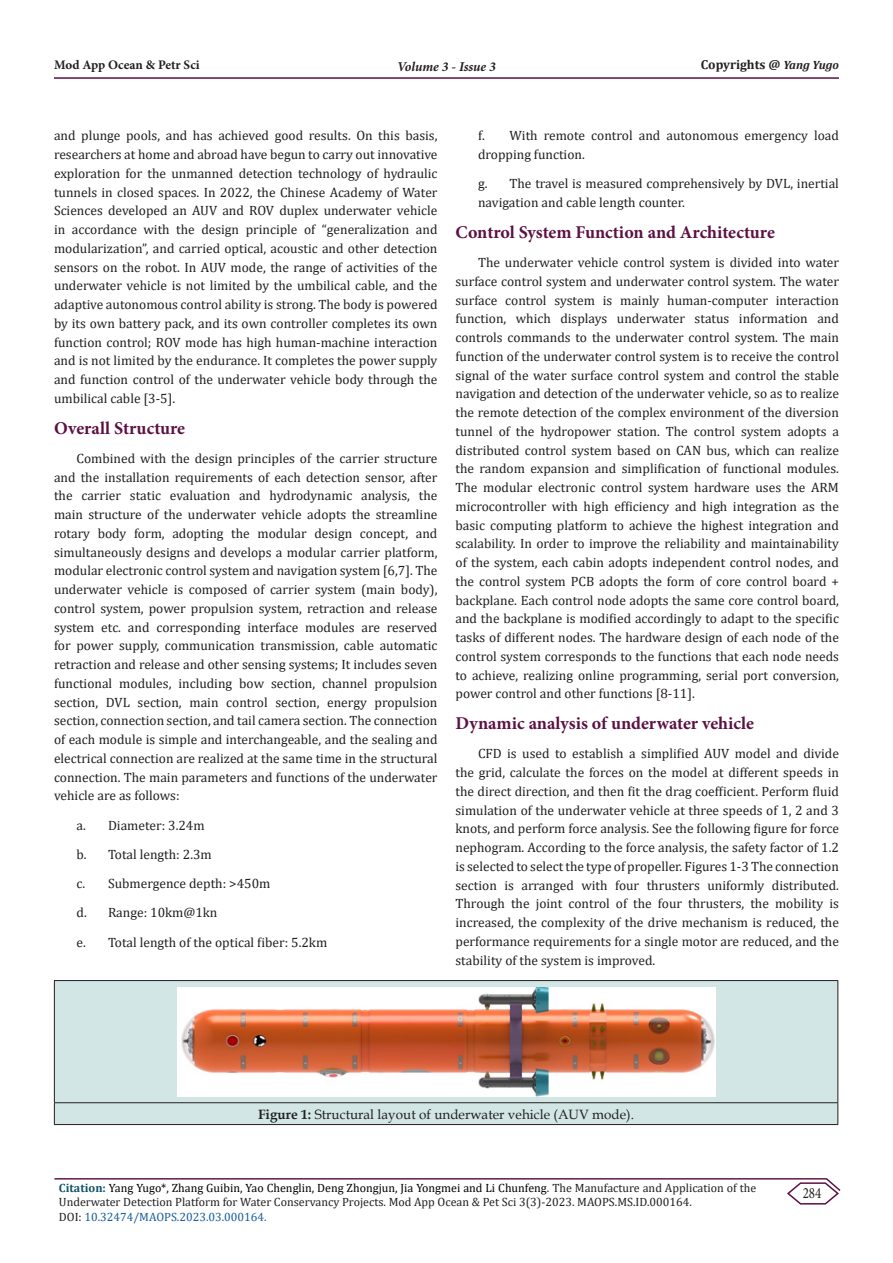
<style>
.page{position:relative;width:893px;height:1263px;background:#fff}
.page>*{position:absolute;margin:0;border:0;box-sizing:border-box;transform-origin:0 0}
.t1{font:700 18px "Minion Pro";color:#5c1043}
.t2{font:15.75px "Minion Pro";color:#231f20;scale:.83 1}
.t3{font:13.5px/18.8px "Cambria";color:#231f20;text-align:justify}
.t4{font:13.5px "Book Antiqua";color:#231f20}
.t5{font:italic 700 13.5px "Minion Pro";letter-spacing:-.005em;color:#231f20}
.t6{font:700 13.05px "Minion Pro";color:#231f20}
.t7{font:700 13.05px "Cambria";color:#231f20}
.t8{font:12px/14.4px "Cambria";color:#231f20}
.t9{font:12px "Cambria";color:#175d9e}
.s1{font-style:italic;font-size:12px}
.s2{font-weight:700}
.s3{font-weight:700;color:#0e536a}
.s4{color:#000}
.s5{color:#231f20}
</style>
<div class="page">
<hr style="left:54px;top:1178px;width:773px;height:1px;background:#5c1043">
<hr style="left:54px;top:77px;width:785px;height:2px;background:#5c1043">
<svg style="left:786px;top:1178px;width:55px;height:27px"></svg>
<div style="left:55px;top:981px;width:782px;height:143px;background:#d2e6e6"></div>
<hr style="left:54px;top:980px;width:784px;height:1px;background:#231f20">
<hr style="left:54px;top:981px;width:1px;height:121px;background:#231f20">
<hr style="left:837px;top:981px;width:1px;height:121px;background:#231f20">
<hr style="left:54px;top:1102px;width:784px;height:1px;background:#231f20">
<svg style="left:54px;top:1103px;width:1px;height:21px"></svg>
<svg style="left:837px;top:1103px;width:1px;height:21px"></svg>
<hr style="left:54px;top:1124px;width:784px;height:1px;background:#231f20">
<img style="left:178px;top:987px;width:537px;height:110px">
<p class="t6" style="left:54px;top:55px;width:147px">Mod App Ocean &amp; Petr Sci</p>
<p class="t5" style="left:397px;top:57px;width:100px">Volume 3 - Issue 3</p>
<p class="t7" style="left:701px;top:55px;width:140px">Copyrights @ <span class="s1">Yang Yugo</span></p>
<p class="t3" style="left:54px;top:126px;width:385px">and plunge pools, and has achieved good results. On this basis, researchers at home and abroad have begun to carry out innovative exploration for the unmanned detection technology of hydraulic tunnels in closed spaces. In 2022, the Chinese Academy of Water Sciences developed an AUV and ROV duplex underwater vehicle in accordance with the design principle of “generalization and modularization”, and carried optical, acoustic and other detection sensors on the robot. In AUV mode, the range of activities of the underwater vehicle is not limited by the umbilical cable, and the adaptive autonomous control ability is strong. The body is powered by its own battery pack, and its own controller completes its own function control; ROV mode has high human-machine interaction and is not limited by the endurance. It completes the power supply and function control of the underwater vehicle body through the umbilical cable [3-5].</p>
<p class="t1" style="left:54px;top:415px;width:133px">Overall Structure</p>
<p class="t3" style="left:54px;top:449px;width:385px;text-indent:22px">Combined with the design principles of the carrier structure and the installation requirements of each detection sensor, after the carrier static evaluation and hydrodynamic analysis, the main structure of the underwater vehicle adopts the streamline rotary body form, adopting the modular design concept, and simultaneously designs and develops a modular carrier platform, modular electronic control system and navigation system [6,7]. The underwater vehicle is composed of carrier system (main body), control system, power propulsion system, retraction and release system etc. and corresponding interface modules are reserved for power supply, communication transmission, cable automatic retraction and release and other sensing systems; It includes seven functional modules, including bow section, channel propulsion section, DVL section, main control section, energy propulsion section, connection section, and tail camera section. The connection of each module is simple and interchangeable, and the sealing and electrical connection are realized at the same time in the structural connection. The main parameters and functions of the underwater vehicle are as follows:</p>
<p class="t3" style="left:76px;top:815px;width:130px">a. Diameter: 3.24m</p>
<p class="t3" style="left:76px;top:845px;width:137px">b. Total length: 2.3m</p>
<p class="t3" style="left:76px;top:874px;width:195px">c. Submergence depth: &gt;450m</p>
<p class="t3" style="left:76px;top:903px;width:142px">d. Range: 10km@1kn</p>
<p class="t3" style="left:76px;top:932px;width:252px">e. Total length of the optical fiber: 5.2km</p>
<p class="t3" style="left:478px;top:126px;width:362px">f. With remote control and autonomous emergency load dropping function.</p>
<p class="t3" style="left:478px;top:174px;width:362px">g. The travel is measured comprehensively by DVL, inertial navigation and cable length counter.</p>
<p class="t1" style="left:455px;top:219px;width:321px">Control System Function and Architecture</p>
<p class="t3" style="left:455px;top:253px;width:385px;text-indent:22px">The underwater vehicle control system is divided into water surface control system and underwater control system. The water surface control system is mainly human-computer interaction function, which displays underwater status information and controls commands to the underwater control system. The main function of the underwater control system is to receive the control signal of the water surface control system and control the stable navigation and detection of the underwater vehicle, so as to realize the remote detection of the complex environment of the diversion tunnel of the hydropower station. The control system adopts a distributed control system based on CAN bus, which can realize the random expansion and simplification of functional modules.<br>The modular electronic control system hardware uses the ARM microcontroller with high efficiency and high integration as the basic computing platform to achieve the highest integration and scalability. In order to improve the reliability and maintainability of the system, each cabin adopts independent control nodes, and the control system PCB adopts the form of core control board + backplane. Each control node adopts the same core control board, and the backplane is modified accordingly to adapt to the specific tasks of different nodes. The hardware design of each node of the control system corresponds to the functions that each node needs to achieve, realizing online programming, serial port conversion, power control and other functions [8-11].</p>
<p class="t1" style="left:455px;top:711px;width:300px">Dynamic analysis of underwater vehicle</p>
<p class="t3" style="left:455px;top:744px;width:385px;text-indent:22px">CFD is used to establish a simplified AUV model and divide the grid, calculate the forces on the model at different speeds in the direct direction, and then fit the drag coefficient. Perform fluid simulation of the underwater vehicle at three speeds of 1, 2 and 3 knots, and perform force analysis. See the following figure for force nephogram. According to the force analysis, the safety factor of 1.2 is selected to select the type of propeller. Figures 1-3 The connection section is arranged with four thrusters uniformly distributed.<br>Through the joint control of the four thrusters, the mobility is increased, the complexity of the drive mechanism is reduced, the performance requirements for a single motor are reduced, and the stability of the system is improved.</p>
<p class="t4" style="left:258px;top:1104px;width:378px"><span class="s2">Figure 1:</span> Structural layout of underwater vehicle (AUV mode).</p>
<p class="t8" style="left:59px;top:1180px;width:699px"><span class="s3">Citation:</span> <span class="s4">Yang Yugo*, Zhang Guibin, Yao Chenglin, Deng Zhongjun, Jia Yongmei and Li Chunfeng</span>. The Manufacture and Application of the<br>Underwater Detection Platform for Water Conservancy Projects. Mod App Ocean &amp; Pet Sci 3(3)-2023. MAOPS.MS.ID.000164.</p>
<p class="t9" style="left:59px;top:1209px;width:209px"><span class="s5">DOI:</span> 10.32474/MAOPS.2023.03.000164.</p>
<p class="t2" style="left:803px;top:1182px;width:24px">284</p>
</div>
